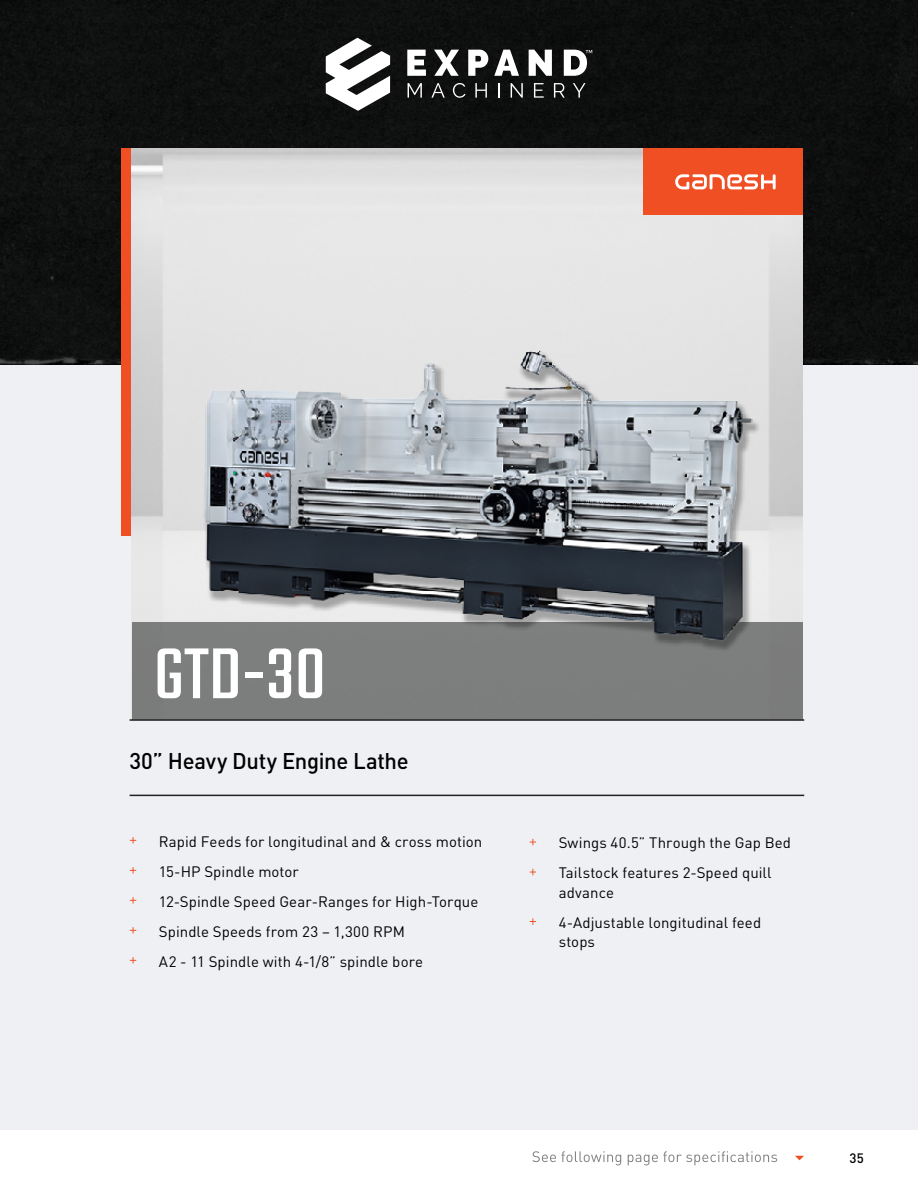
<style>
.page{position:relative;width:918px;height:1188px;background:#fff}
.page>*{position:absolute;margin:0;border:0;box-sizing:border-box;transform-origin:0 0}
.t1{font:79.5px "Teko";color:#fff}
.t2{font:500 22.5px "DINOT";letter-spacing:-.015em;color:#000101}
.t3{font:15px/30px "DINOT";letter-spacing:.005em;color:#000101}
.t4{font:500 13.5px "DINOT";color:#000}
</style>
<div class="page">
<div style="left:0;top:365px;width:918px;height:765px;background:#eef0f4"></div>
<hr style="left:130px;top:795px;width:674px;height:1px;background:#212121">
<svg style="left:532px;top:1151px;width:245px;height:14px"></svg>
<svg style="left:795px;top:1156px;width:9px;height:4px"></svg>
<div style="left:0;top:0;width:918px;height:364px;background:#0e0f0f"></div>
<div style="left:122px;top:148px;width:14px;height:388px;background:#f04e23"></div>
<img style="left:132px;top:148px;width:670px;height:474px">
<div style="left:132px;top:622px;width:670px;height:98px;background:#7d7e7e"></div>
<svg style="left:326px;top:38px;width:64px;height:73px"></svg>
<svg style="left:408px;top:83px;width:14px;height:15px"></svg>
<svg style="left:431px;top:83px;width:14px;height:15px"></svg>
<svg style="left:453px;top:83px;width:12px;height:15px"></svg>
<svg style="left:475px;top:83px;width:12px;height:15px"></svg>
<svg style="left:498px;top:83px;width:1px;height:15px"></svg>
<svg style="left:511px;top:83px;width:12px;height:15px"></svg>
<svg style="left:534px;top:83px;width:10px;height:15px"></svg>
<svg style="left:554px;top:83px;width:11px;height:15px"></svg>
<svg style="left:573px;top:83px;width:13px;height:15px"></svg>
<svg style="left:407px;top:50px;width:19px;height:26px"></svg>
<svg style="left:434px;top:50px;width:25px;height:26px"></svg>
<svg style="left:468px;top:50px;width:20px;height:26px"></svg>
<svg style="left:494px;top:50px;width:25px;height:26px"></svg>
<svg style="left:529px;top:50px;width:23px;height:26px"></svg>
<svg style="left:564px;top:50px;width:28px;height:26px"></svg>
<hr style="left:130px;top:719px;width:674px;height:2px;background:#212121">
<img style="left:183px;top:176px;width:589px;height:474px">
<svg style="left:130px;top:837px;width:6px;height:7px"></svg>
<svg style="left:130px;top:867px;width:6px;height:7px"></svg>
<svg style="left:130px;top:897px;width:6px;height:7px"></svg>
<svg style="left:130px;top:927px;width:6px;height:7px"></svg>
<svg style="left:130px;top:957px;width:6px;height:7px"></svg>
<svg style="left:529px;top:839px;width:7px;height:6px"></svg>
<svg style="left:529px;top:869px;width:7px;height:6px"></svg>
<svg style="left:529px;top:918px;width:7px;height:7px"></svg>
<div style="left:643px;top:148px;width:159px;height:67px;background:#f04e23"></div>
<svg style="left:675px;top:174px;width:101px;height:15px"></svg>
<h1 class="t1" style="left:154px;top:629px;width:174px">GTD-30</h1>
<h2 class="t2" style="left:130px;top:747px;width:281px">30” Heavy Duty Engine Lathe</h2>
<p class="t3" style="left:159px;top:826px;width:325px">Rapid Feeds for longitudinal and &amp; cross motion 15-HP Spindle motor<br>12-Spindle Speed Gear-Ranges for High-Torque Spindle Speeds from 23 – 1,300 RPM<br>A2 - 11 Spindle with 4-1/8” spindle bore</p>
<p class="t3" style="left:559px;top:827px;width:234px">Swings 40.5” Through the Gap Bed<br>Tailstock features 2-Speed quill</p>
<p class="t3" style="left:559px;top:877px;width:204px">advance<br>4-Adjustable longitudinal feed</p>
<p class="t3" style="left:559px;top:926px;width:38px">stops</p>
<p class="t4" style="left:849px;top:1150px;width:16px">35</p>
</div>
